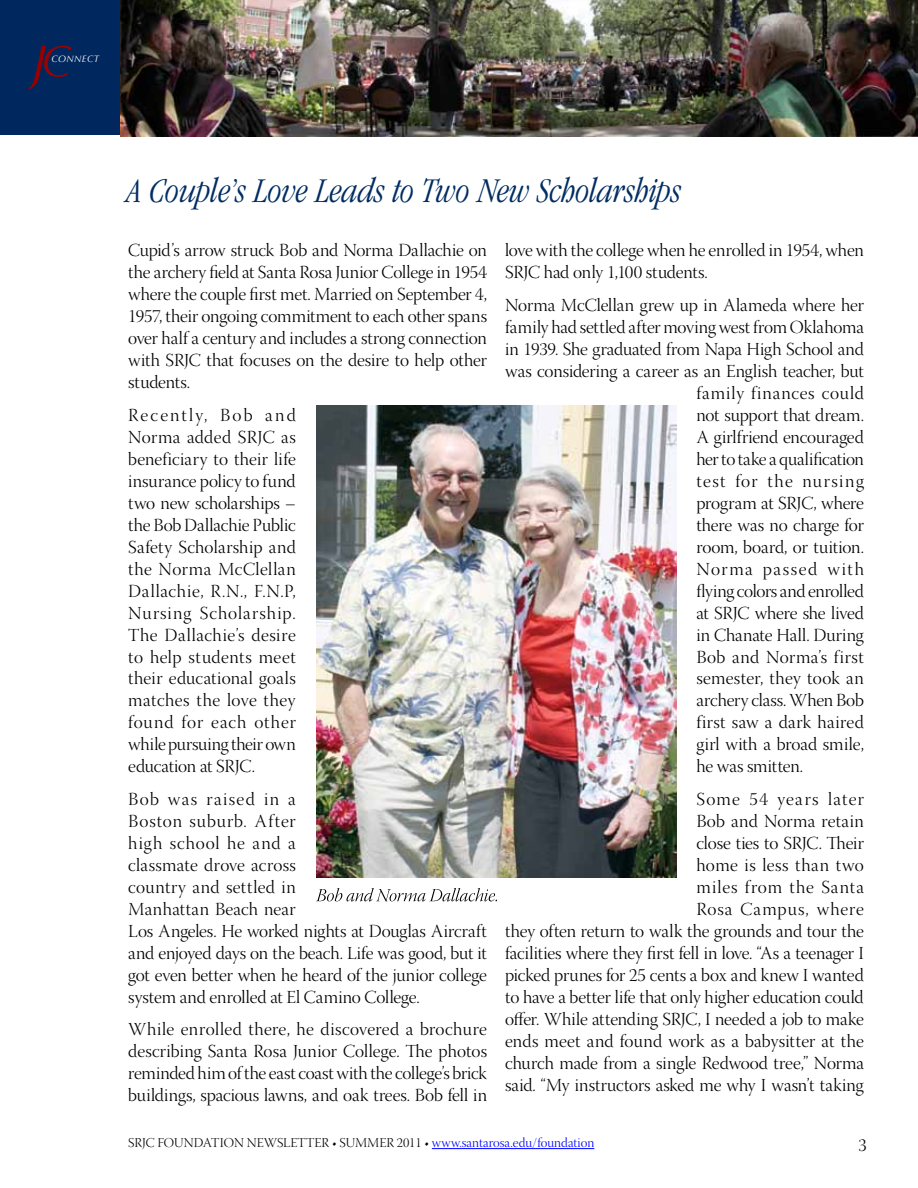
<style>
.page{position:relative;width:918px;height:1188px;background:#fff}
.page>*{position:absolute;margin:0;border:0;box-sizing:border-box;transform-origin:0 0}
.t1{font:italic 300 condensed 36px "Garamond";color:#002d62}
.t2{font:18.3px/21.9px "Warnock Pro Light Disp";color:#000;text-align:justify}
.t3{font:18.3px "Warnock Pro Light Disp";letter-spacing:-.02em;color:#000}
.t4{font:18.3px "Warnock Pro Light Disp";letter-spacing:.04em;color:#000}
.t5{font:18.3px "Warnock Pro Light Disp";letter-spacing:.02em;color:#000}
.t6{font:18.3px "Warnock Pro Light Disp";letter-spacing:.03em;color:#000}
.t7{font:18.3px "Warnock Pro Light Disp";letter-spacing:.075em;color:#000}
.t8{font:18.3px "Warnock Pro Light Disp";letter-spacing:.085em;color:#000}
.t9{font:18px "Warnock Pro Light Disp";color:#000}
.t10{font:13.5px "Warnock Pro Light Disp";color:#000}
.t11{font:italic 9.45px "Optima";letter-spacing:.04em;color:#fff}
.s1{color:#00f}
</style>
<div class="page">
<div style="left:0;top:0;width:918px;height:135px;background:#00285e"></div>
<hr style="left:432px;top:1148px;width:162px;height:1px;background:#00f">
<svg style="left:28px;top:45px;width:44px;height:44px"></svg>
<img style="left:121px;top:0;width:796px;height:136px">
<img style="left:316px;top:405px;width:360px;height:472px">
<svg style="left:316px;top:888px;width:181px;height:14px"></svg>
<p class="t11" style="left:52px;top:53px;width:49px">CONNECT</p>
<h1 class="t1" style="left:128px;top:172px;width:555px">A Couple’s Love Leads to Two New Scholarships</h1>
<p class="t2" style="left:128px;top:241px;width:360px">Cupid’s arrow struck Bob and Norma Dallachie on the archery field at Santa Rosa Junior College in 1954 where the couple first met. Married on September 4, 1957, their ongoing commitment to each other spans over half a century and includes a strong connection with SRJC that focuses on the desire to help other students.</p>
<p class="t2" style="left:128px;top:406px;width:169px">Recently, Bob and Norma added SRJC as beneficiary to their life insurance policy to fund two new scholarships – the Bob Dallachie Public Safety Scholarship and the Norma McClellan Dallachie, R.N., F.N.P, Nursing Scholarship.<br>The Dallachie’s desire to help students meet their educational goals matches the love they found for each other while pursuing their own education at SRJC.</p>
<p class="t2" style="left:128px;top:790px;width:360px;text-align:left">Bob was raised in a<br>Boston suburb. After<br>high school he and a<br>classmate drove across<br>country and settled in<br>Manhattan Beach near<br>Los Angeles. He worked nights at Douglas Aircraft and enjoyed days on the beach. Life was good, but it got even better when he heard of the junior college system and enrolled at El Camino College.</p>
<p class="t2" style="left:128px;top:1020px;width:360px">While enrolled there, he discovered a brochure describing Santa Rosa Junior College. The photos reminded him of the east coast with the college’s brick buildings, spacious lawns, and oak trees. Bob fell in</p>
<p class="t2" style="left:505px;top:241px;width:360px">love with the college when he enrolled in 1954, when<br>SRJC had only 1,100 students.</p>
<p class="t2" style="left:505px;top:296px;width:360px">Norma McClellan grew up in Alameda where her</p>
<p class="t2" style="left:505px;top:318px;width:360px">family had settled after moving west from Oklahoma</p>
<p class="t2" style="left:505px;top:340px;width:360px">in 1939. She graduated from Napa High School and</p>
<p class="t2" style="left:505px;top:362px;width:360px">was considering a career as an English teacher, but</p>
<p class="t4" style="left:696px;top:383px;width:169px">family finances could</p>
<p class="t2" style="left:696px;top:406px;width:169px">not support that dream.</p>
<p class="t2" style="left:696px;top:428px;width:169px">A girlfriend encouraged</p>
<p class="t2" style="left:696px;top:450px;width:169px">her to take a qualification</p>
<p class="t7" style="left:696px;top:471px;width:169px">test for the nursing</p>
<p class="t2" style="left:696px;top:494px;width:169px">program at SRJC, where</p>
<p class="t2" style="left:696px;top:516px;width:169px">there was no charge for</p>
<p class="t2" style="left:696px;top:538px;width:169px">room, board, or tuition.</p>
<p class="t8" style="left:696px;top:559px;width:169px">Norma passed with</p>
<p class="t3" style="left:696px;top:581px;width:169px">flying colors and enrolled</p>
<p class="t2" style="left:696px;top:603px;width:169px">at SRJC where she lived</p>
<p class="t2" style="left:696px;top:625px;width:169px">in Chanate Hall. During</p>
<p class="t6" style="left:696px;top:647px;width:169px">Bob and Norma’s first</p>
<p class="t2" style="left:696px;top:669px;width:169px">semester, they took an</p>
<p class="t2" style="left:696px;top:691px;width:169px">archery class. When Bob</p>
<p class="t5" style="left:696px;top:713px;width:169px">first saw a dark haired</p>
<p class="t2" style="left:696px;top:735px;width:169px">girl with a broad smile,</p>
<p class="t2" style="left:696px;top:757px;width:108px">he was smitten.</p>
<p class="t2" style="left:505px;top:790px;width:361px;text-align:right">Some 54 years later<br>Bob and Norma retain<br>close ties to SRJC. Their<br>home is less than two<br>miles from the Santa<br>Rosa Campus, where<br>they often return to walk the grounds and tour the facilities where they first fell in love. “As a teenager I picked prunes for 25 cents a box and knew I wanted to have a better life that only higher education could offer. While attending SRJC, I needed a job to make ends meet and found work as a babysitter at the church made from a single Redwood tree,” Norma said. “My instructors asked me why I wasn’t taking</p>
<p class="t10" style="left:128px;top:1135px;width:468px">SRJC FOUNDATION NEWSLETTER • SUMMER 2011 • <span class="s1">www.santarosa.edu/foundation</span></p>
<p class="t9" style="left:858px;top:1135px;width:10px">3</p>
</div>
